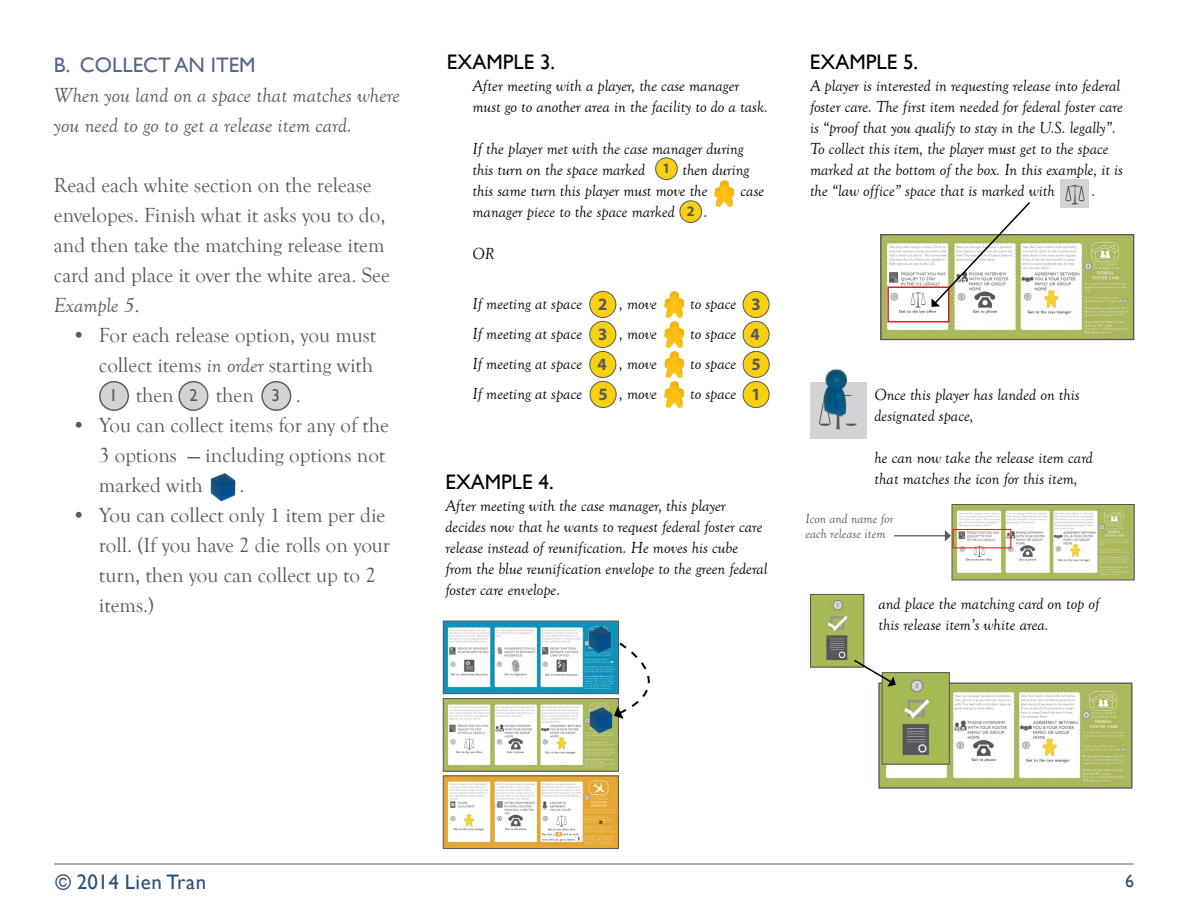
<style>
.page{position:relative;width:1188px;height:918px;background:#fff}
.page>*{position:absolute;margin:0;border:0;box-sizing:border-box;transform-origin:0 0}
.t1{font:21px/30px "Goudy Old Style T";color:#58595b}
.t2{font:italic 21px/30px "Goudy Old Style T";color:#58595b}
.t3{font:21px "Gill Sans";color:#000}
.t4{font:21px "Gill Sans";color:#56678b}
.t5{font:21px "Gill Sans";letter-spacing:.03em;color:#2a507a}
.t6{font:18px "Gill Sans";color:#2a507a}
.t7{font:700 17.4px "Myriad Pro";color:#58595b;scale:.96 1}
.t8{font:17.1px "Gill Sans";color:#58595b}
.t9{font:italic 16.5px/21px "Goudy Old Style T";color:#000}
.t10{font:700 14.55px "Myriad Pro";color:#58595b;scale:.96 1}
.t11{font:italic 13.5px/15px "Goudy Old Style T";color:#58595b}
.s1{font-style:italic}
</style>
<div class="page">
<hr style="left:54px;top:863px;width:1080px;height:2px;background:#939598">
<img style="left:210px;top:474px;width:26px;height:27px">
<div style="left:179px;top:382px;width:29px;height:28px;background:#d1d3d4;border-radius:50%"></div>
<div style="left:179px;top:381px;width:29px;height:30px;border:1px solid #58595b;border-radius:50%"></div>
<div style="left:262px;top:382px;width:29px;height:28px;background:#d1d3d4;border-radius:50%"></div>
<div style="left:261px;top:381px;width:30px;height:30px;border:1px solid #58595b;border-radius:50%"></div>
<div style="left:100px;top:382px;width:28px;height:28px;background:#d1d3d4;border-radius:50%"></div>
<div style="left:99px;top:381px;width:30px;height:30px;border:1px solid #58595b;border-radius:50%"></div>
<div style="left:590px;top:381px;width:26px;height:27px;background:#f9d00f;border-radius:50%"></div>
<div style="left:590px;top:381px;width:27px;height:27px;border:1px solid #58595b;border-radius:50%"></div>
<div style="left:743px;top:381px;width:26px;height:27px;background:#f9d00f;border-radius:50%"></div>
<div style="left:743px;top:381px;width:27px;height:27px;border:1px solid #58595b;border-radius:50%"></div>
<div style="left:743px;top:351px;width:26px;height:27px;background:#f9d00f;border-radius:50%"></div>
<div style="left:743px;top:351px;width:27px;height:27px;border:1px solid #58595b;border-radius:50%"></div>
<div style="left:590px;top:351px;width:26px;height:27px;background:#f9d00f;border-radius:50%"></div>
<div style="left:589px;top:351px;width:27px;height:27px;border:1px solid #58595b;border-radius:50%"></div>
<div style="left:590px;top:321px;width:26px;height:27px;background:#f9d00f;border-radius:50%"></div>
<div style="left:589px;top:321px;width:27px;height:27px;border:1px solid #58595b;border-radius:50%"></div>
<div style="left:743px;top:321px;width:26px;height:27px;background:#f9d00f;border-radius:50%"></div>
<div style="left:743px;top:321px;width:27px;height:27px;border:1px solid #58595b;border-radius:50%"></div>
<div style="left:743px;top:291px;width:26px;height:27px;background:#f9d00f;border-radius:50%"></div>
<div style="left:743px;top:291px;width:27px;height:27px;border:1px solid #58595b;border-radius:50%"></div>
<div style="left:590px;top:291px;width:26px;height:27px;background:#f9d00f;border-radius:50%"></div>
<div style="left:589px;top:291px;width:27px;height:27px;border:1px solid #58595b;border-radius:50%"></div>
<img style="left:445px;top:700px;width:172px;height:70px">
<div style="left:443px;top:698px;width:176px;height:74px;border:1px solid #58595b"></div>
<img style="left:445px;top:777px;width:172px;height:70px">
<div style="left:443px;top:775px;width:176px;height:74px;border:1px solid #58595b"></div>
<img style="left:445px;top:623px;width:172px;height:69px">
<div style="left:443px;top:621px;width:176px;height:73px;border:1px solid #58595b"></div>
<img style="left:589px;top:708px;width:25px;height:25px">
<svg style="left:614px;top:642px;width:36px;height:77px"></svg>
<img style="left:587px;top:627px;width:26px;height:25px">
<div style="left:680px;top:201px;width:22px;height:21px;background:#f9d00f;border-radius:50%"></div>
<div style="left:680px;top:200px;width:22px;height:23px;border:1px solid #58595b;border-radius:50%"></div>
<img style="left:714px;top:180px;width:21px;height:27px">
<img style="left:664px;top:291px;width:21px;height:27px">
<img style="left:664px;top:351px;width:21px;height:27px">
<img style="left:664px;top:321px;width:21px;height:27px">
<img style="left:664px;top:381px;width:21px;height:27px">
<div style="left:656px;top:158px;width:21px;height:22px;background:#f9d00f;border-radius:50%"></div>
<div style="left:655px;top:158px;width:23px;height:22px;border:1px solid #58595b;border-radius:50%"></div>
<div style="left:1061px;top:179px;width:28px;height:29px;background:#d1d3d4"></div>
<svg style="left:1065px;top:184px;width:19px;height:20px"></svg>
<div style="left:810px;top:382px;width:56px;height:57px;background:#d1d3d4"></div>
<svg style="left:819px;top:417px;width:38px;height:12px"></svg>
<img style="left:820px;top:369px;width:32px;height:48px">
<img style="left:880px;top:684px;width:250px;height:103px">
<div style="left:878px;top:682px;width:254px;height:107px;border:1px solid #58595b"></div>
<img style="left:882px;top:236px;width:250px;height:102px">
<div style="left:880px;top:234px;width:254px;height:106px;border:1px solid #58595b"></div>
<div style="left:887px;top:286px;width:63px;height:36px;border:2px solid #d2232a"></div>
<svg style="left:932px;top:202px;width:100px;height:105px"></svg>
<img style="left:954px;top:506px;width:179px;height:72px">
<div style="left:952px;top:504px;width:183px;height:76px;border:1px solid #58595b"></div>
<div style="left:953px;top:529px;width:58px;height:19px;border:1px solid #d2232a"></div>
<hr style="left:894px;top:535px;width:52px;height:1px;background:#58595b">
<svg style="left:945px;top:530px;width:6px;height:11px"></svg>
<img style="left:884px;top:675px;width:64px;height:87px">
<div style="left:882px;top:673px;width:68px;height:91px;border:1px solid #58595b"></div>
<img style="left:812px;top:596px;width:50px;height:69px">
<div style="left:810px;top:594px;width:54px;height:73px;border:1px solid #58595b"></div>
<svg style="left:852px;top:658px;width:44px;height:29px"></svg>
<p class="t4" style="left:54px;top:53px;width:71px">B. COLLECT</p>
<p class="t3" style="left:447px;top:49px;width:52px">EXAMPLE</p>
<p class="t3" style="left:540px;top:49px;width:17px">3.</p>
<p class="t3" style="left:810px;top:49px;width:52px">EXAMPLE</p>
<p class="t3" style="left:903px;top:49px;width:17px">5.</p>
<p class="t4" style="left:175px;top:53px;width:56px">AN ITEM</p>
<p class="t2" style="left:54px;top:81px;width:347px">When you land on a space that matches where you need to go to get a release item card.</p>
<p class="t9" style="left:472px;top:76px;width:297px">After meeting with a player, the case manager must go to another area in the facility to do a task.</p>
<p class="t9" style="left:472px;top:139px;width:273px">If the player met with the case manager during this turn on the space marked</p>
<p class="t9" style="left:810px;top:76px;width:315px">A player is interested in requesting release into federal foster care. The first item needed for federal foster care is “proof that you qualify to stay in the U.S. legally”.<br>To collect this item, the player must get to the space marked at the bottom of the box. In this example, it is the “law office” space that is marked with</p>
<p class="t10" style="left:663px;top:159px;width:10px">1</p>
<p class="t9" style="left:472px;top:160px;width:278px;text-indent:210px">then during this same turn this player must move the</p>
<p class="t1" style="left:54px;top:171px;width:337px">Read each white section on the release envelopes. Finish what it asks you to do, and then take the matching release item card and place it over the white area. See <span class="s1">Example 5</span>.</p>
<p class="t1" style="left:72px;top:321px;width:306px">• For each release option, you must</p>
<p class="t1" style="left:99px;top:351px;width:276px">collect items <span class="s1">in order</span> starting with</p>
<p class="t1" style="left:136px;top:381px;width:40px">then</p>
<p class="t1" style="left:216px;top:381px;width:40px">then</p>
<p class="t1" style="left:296px;top:381px;width:7px">.</p>
<p class="t1" style="left:99px;top:411px;width:292px;text-indent:-27px">• You can collect items for any of the<br>3 options — including options not marked with</p>
<p class="t1" style="left:240px;top:471px;width:7px">.</p>
<p class="t1" style="left:99px;top:501px;width:293px;text-indent:-27px">• You can collect only 1 item per die roll. (If you have 2 die rolls on your turn, then you can collect up to 2 items.)</p>
<p class="t9" style="left:741px;top:181px;width:25px">case</p>
<p class="t9" style="left:1092px;top:181px;width:5px">.</p>
<p class="t9" style="left:472px;top:202px;width:204px">manager piece to the space marked</p>
<p class="t9" style="left:704px;top:202px;width:5px">.</p>
<p class="t9" style="left:472px;top:244px;width:23px">OR</p>
<p class="t10" style="left:687px;top:202px;width:10px">2</p>
<p class="t9" style="left:472px;top:293px;width:111px">If meeting at space</p>
<p class="t9" style="left:619px;top:293px;width:39px">, move</p>
<p class="t9" style="left:690px;top:293px;width:48px">to space</p>
<p class="t7" style="left:598px;top:293px;width:11px">2</p>
<p class="t7" style="left:751px;top:293px;width:11px">3</p>
<p class="t9" style="left:472px;top:323px;width:111px">If meeting at space</p>
<p class="t9" style="left:619px;top:323px;width:39px">, move</p>
<p class="t9" style="left:690px;top:323px;width:48px">to space</p>
<p class="t7" style="left:598px;top:323px;width:11px">3</p>
<p class="t7" style="left:751px;top:323px;width:11px">4</p>
<p class="t9" style="left:472px;top:353px;width:111px">If meeting at space</p>
<p class="t9" style="left:619px;top:353px;width:39px">, move</p>
<p class="t9" style="left:690px;top:353px;width:48px">to space</p>
<p class="t7" style="left:597px;top:353px;width:11px">4</p>
<p class="t7" style="left:752px;top:353px;width:11px">5</p>
<p class="t9" style="left:472px;top:383px;width:111px">If meeting at space</p>
<p class="t9" style="left:619px;top:383px;width:39px">, move</p>
<p class="t9" style="left:690px;top:383px;width:48px">to space</p>
<p class="t9" style="left:875px;top:384px;width:207px">Once this player has landed on this designated space,</p>
<p class="t9" style="left:875px;top:447px;width:220px">he can now take the release item card that matches the icon for this item,</p>
<p class="t8" style="left:109px;top:386px;width:10px">1</p>
<p class="t8" style="left:190px;top:386px;width:10px">2</p>
<p class="t8" style="left:271px;top:386px;width:10px">3</p>
<p class="t7" style="left:598px;top:383px;width:11px">5</p>
<p class="t7" style="left:751px;top:383px;width:11px">1</p>
<p class="t3" style="left:446px;top:469px;width:52px">EXAMPLE</p>
<p class="t3" style="left:539px;top:469px;width:17px">4.</p>
<p class="t9" style="left:446px;top:496px;width:324px">After meeting with the case manager, this player decides now that he wants to request federal foster care release instead of reunification. He moves his cube from the blue reunification envelope to the green federal foster care envelope.</p>
<p class="t11" style="left:806px;top:511px;width:89px">Icon and name for each release item</p>
<p class="t9" style="left:878px;top:593px;width:223px">and place the matching card on top of this release item’s white area.</p>
<p class="t5" style="left:56px;top:870px;width:152px">© 2014 LIEN TRAN</p>
<p class="t6" style="left:1125px;top:870px;width:10px">6</p>
</div>
